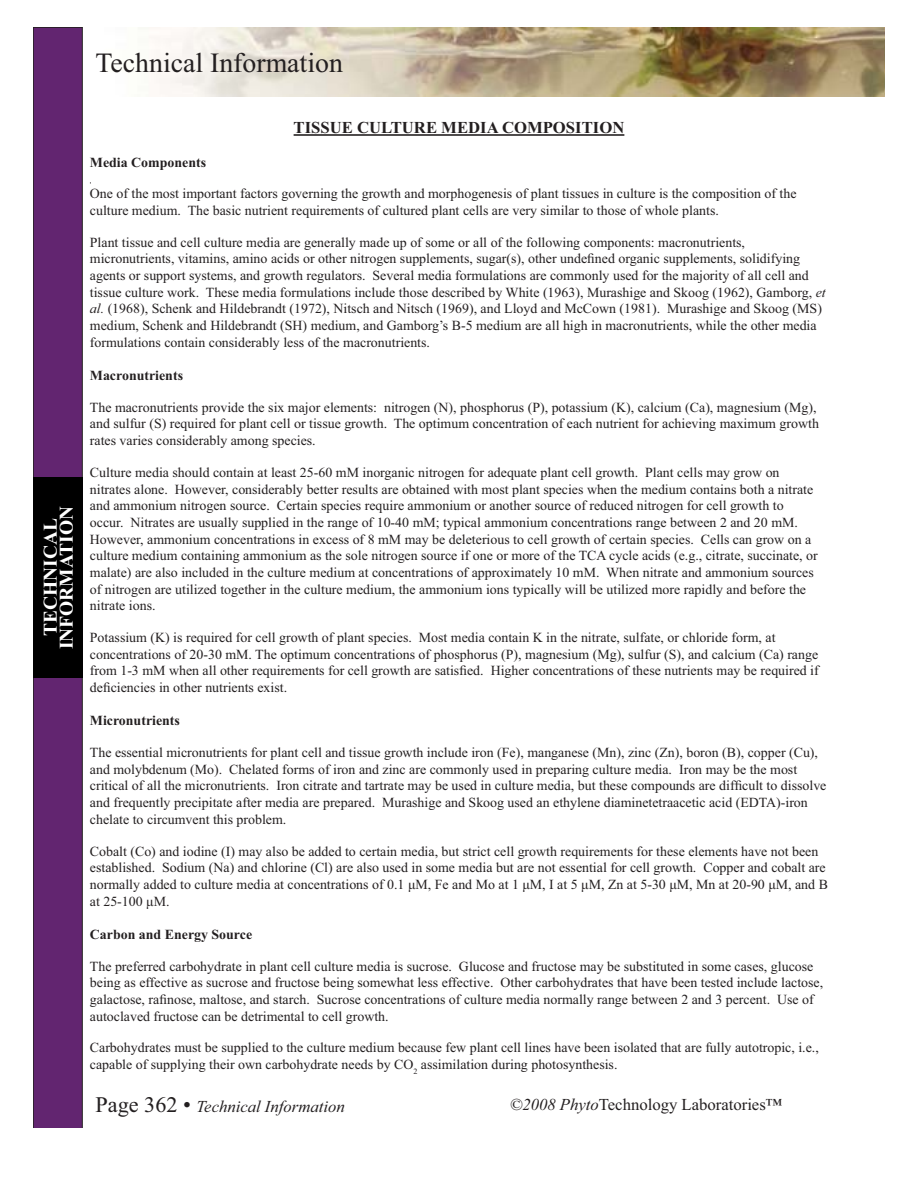
<style>
.page{position:relative;width:918px;height:1188px;background:#fff}
.page>*{position:absolute;margin:0;border:0;box-sizing:border-box;transform-origin:0 0}
.t1{font:27.75px "Times New Roman";color:#231f20}
.t2{font:700 19.5px/16px "Times New Roman";color:#fff;text-align:center}
.t3{font:16.65px "Times New Roman";color:#231f20}
.t4{font:700 16.65px "Times New Roman";color:#231f20}
.t5{font:italic 16.65px "Times New Roman";color:#231f20}
.t6{font:13.95px/16.6px "Times New Roman";color:#231f20}
.t7{font:700 13.95px "Times New Roman";color:#231f20}
.s1{font-style:italic}
.s2{font-style:normal;font-size:22.2px}
</style>
<div class="page">
<img style="left:138px;top:28px;width:746px;height:69px">
<div style="left:34px;top:27px;width:48px;height:1101px;background:#622570"></div>
<div style="left:34px;top:27px;width:49px;height:1101px;border:1px solid #231f20"></div>
<div style="left:34px;top:477px;width:49px;height:201px;background:#000"></div>
<img style="left:884px;top:28px;width:1px;height:69px">
<hr style="left:294px;top:134px;width:330px;height:2px;background:#231f20">
<h1 class="t1" style="left:95px;top:53px;width:249px">Technical Information</h1>
<h2 class="t2" style="left:44px;top:649px;width:145px;rotate:-90deg">TECHNICAL<br>INFORMATION</h2>
<p class="t4" style="left:294px;top:122px;width:332px">TISSUE CULTURE MEDIA COMPOSITION</p>
<p class="t7" style="left:90px;top:157px;width:118px">Media Components</p>
<p class="t6" style="left:90px;top:187px;width:708px">One of the most important factors governing the growth and morphogenesis of plant tissues in culture is the composition of the culture medium. The basic nutrient requirements of cultured plant cells are very similar to those of whole plants.</p>
<p class="t6" style="left:90px;top:235px;width:737px">Plant tissue and cell culture media are generally made up of some or all of the following components: macronutrients, micronutrients, vitamins, amino acids or other nitrogen supplements, sugar(s), other undefined organic supplements, solidifying agents or support systems, and growth regulators. Several media formulations are commonly used for the majority of all cell and tissue culture work. These media formulations include those described by White (1963), Murashige and Skoog (1962), Gamborg, <span class="s1">et al.</span> (1968), Schenk and Hildebrandt (1972), Nitsch and Nitsch (1969), and Lloyd and McCown (1981). Murashige and Skoog (MS) medium, Schenk and Hildebrandt (SH) medium, and Gamborg’s B-5 medium are all high in macronutrients, while the other media formulations contain considerably less of the macronutrients.</p>
<p class="t7" style="left:90px;top:371px;width:95px">Macronutrients</p>
<p class="t6" style="left:90px;top:400px;width:731px">The macronutrients provide the six major elements: nitrogen (N), phosphorus (P), potassium (K), calcium (Ca), magnesium (Mg), and sulfur (S) required for plant cell or tissue growth. The optimum concentration of each nutrient for achieving maximum growth rates varies considerably among species.</p>
<p class="t6" style="left:90px;top:465px;width:729px">Culture media should contain at least 25-60 mM inorganic nitrogen for adequate plant cell growth. Plant cells may grow on nitrates alone. However, considerably better results are obtained with most plant species when the medium contains both a nitrate and ammonium nitrogen source. Certain species require ammonium or another source of reduced nitrogen for cell growth to occur. Nitrates are usually supplied in the range of 10-40 mM; typical ammonium concentrations range between 2 and 20 mM.<br>However, ammonium concentrations in excess of 8 mM may be deleterious to cell growth of certain species. Cells can grow on a culture medium containing ammonium as the sole nitrogen source if one or more of the TCA cycle acids (e.g., citrate, succinate, or malate) are also included in the culture medium at concentrations of approximately 10 mM. When nitrate and ammonium sources of nitrogen are utilized together in the culture medium, the ammonium ions typically will be utilized more rapidly and before the nitrate ions.</p>
<p class="t6" style="left:90px;top:630px;width:730px">Potassium (K) is required for cell growth of plant species. Most media contain K in the nitrate, sulfate, or chloride form, at concentrations of 20-30 mM. The optimum concentrations of phosphorus (P), magnesium (Mg), sulfur (S), and calcium (Ca) range from 1-3 mM when all other requirements for cell growth are satisfied. Higher concentrations of these nutrients may be required if deficiencies in other nutrients exist.</p>
<p class="t7" style="left:90px;top:716px;width:92px">Micronutrients</p>
<p class="t6" style="left:90px;top:745px;width:738px">The essential micronutrients for plant cell and tissue growth include iron (Fe), manganese (Mn), zinc (Zn), boron (B), copper (Cu), and molybdenum (Mo). Chelated forms of iron and zinc are commonly used in preparing culture media. Iron may be the most critical of all the micronutrients. Iron citrate and tartrate may be used in culture media, but these compounds are difficult to dissolve and frequently precipitate after media are prepared. Murashige and Skoog used an ethylene diaminetetraacetic acid (EDTA)-iron chelate to circumvent this problem.</p>
<p class="t6" style="left:90px;top:844px;width:740px">Cobalt (Co) and iodine (I) may also be added to certain media, but strict cell growth requirements for these elements have not been established. Sodium (Na) and chlorine (Cl) are also used in some media but are not essential for cell growth. Copper and cobalt are normally added to culture media at concentrations of 0.1 μM, Fe and Mo at 1 μM, I at 5 μM, Zn at 5-30 μM, Mn at 20-90 μM, and B at 25-100 μM.</p>
<p class="t7" style="left:90px;top:930px;width:164px">Carbon and Energy Source</p>
<p class="t6" style="left:90px;top:959px;width:735px">The preferred carbohydrate in plant cell culture media is sucrose. Glucose and fructose may be substituted in some cases, glucose being as effective as sucrose and fructose being somewhat less effective. Other carbohydrates that have been tested include lactose, galactose, rafinose, maltose, and starch. Sucrose concentrations of culture media normally range between 2 and 3 percent. Use of autoclaved fructose can be detrimental to cell growth.</p>
<p class="t6" style="left:90px;top:1041px;width:730px">Carbohydrates must be supplied to the culture medium because few plant cell lines have been isolated that are fully autotropic, i.e., capable of supplying their own carbohydrate needs by CO<sub>2</sub> assimilation during photosynthesis.</p>
<p class="t5" style="left:95px;top:1100px;width:251px"><span class="s2">Page 362 •</span> Technical Information</p>
<p class="t3" style="left:510px;top:1098px;width:274px"><span class="s1">©2008 Phyto</span>Technology Laboratories™</p>
</div>
